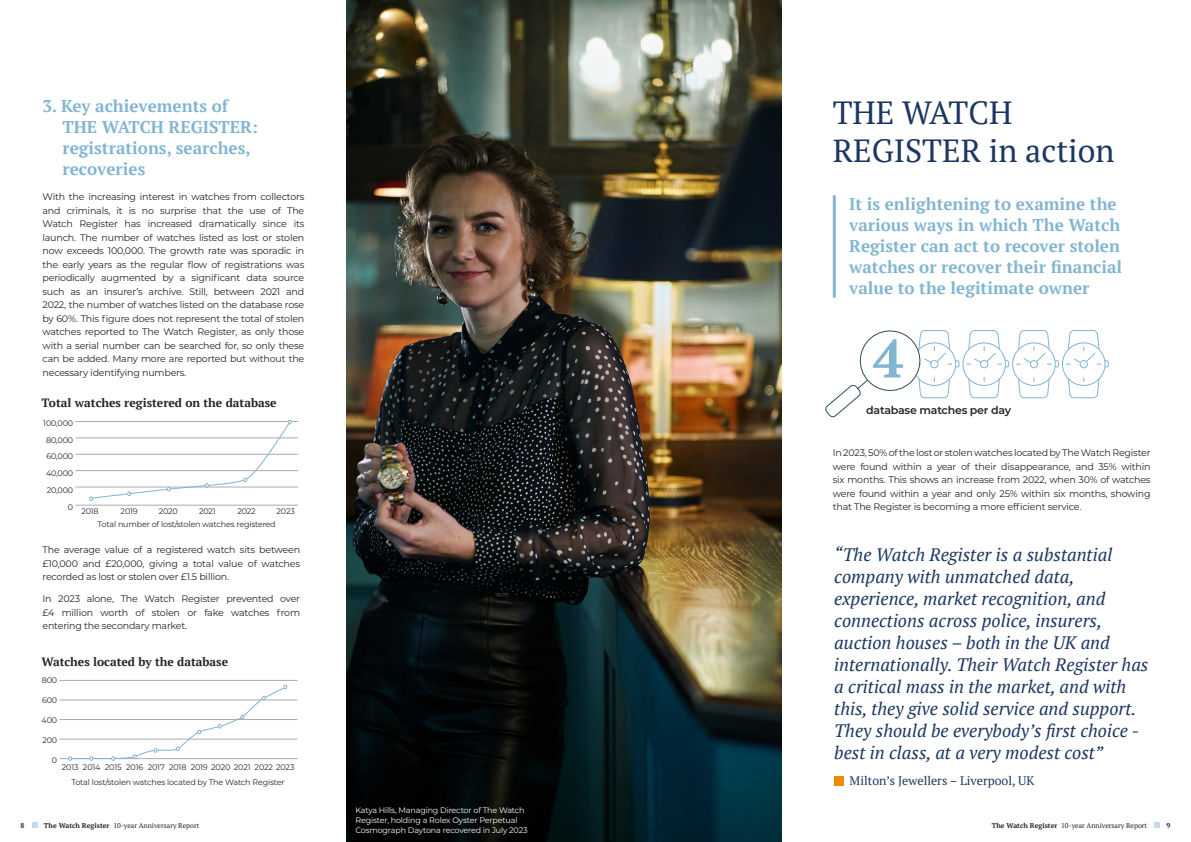
<style>
.page{position:relative;width:1191px;height:842px;background:#fff}
.page>*{position:absolute;margin:0;border:0;box-sizing:border-box;transform-origin:0 0}
.t1{font:700 53.9px "PT Serif";color:#82b5d1}
.t2{font:32px/38.4px "PT Serif";color:#1b3761}
.t3{font:italic 18px/22px "PT Serif";color:#1b3761}
.t4{font:700 17px/21px "PT Serif";color:#82b5d1}
.t5{font:12.3px "PT Serif";color:#1b3761}
.t6{font:700 12px "PT Serif";color:#21252a}
.t7{font:600 11px "Montserrat";letter-spacing:-.02em;color:#21252a}
.t8{font:9.5px/13.5px "Montserrat";letter-spacing:-.02em;color:#21252a;text-align:justify}
.t9{font:8px/16.5px "Montserrat";letter-spacing:-.02em;color:#21252a}
.t10{font:8px/10px "Montserrat";letter-spacing:-.02em;color:#fff}
.t11{font:7px "PT Serif";color:#21252a}
.t12{font:700 7px "PT Serif";color:#21252a}
.s1{font-weight:700}
</style>
<div class="page">
<img style="left:347px;top:0;width:434px;height:842px">
<hr style="left:832px;top:195px;width:3px;height:103px;background:#82b5d1">
<svg style="left:825px;top:330px;width:284px;height:88px"></svg>
<div style="left:834px;top:776px;width:9px;height:9px;background:#f18a00"></div>
<svg style="left:32px;top:823px;width:5px;height:5px"></svg>
<svg style="left:1154px;top:823px;width:6px;height:5px"></svg>
<hr style="left:59px;top:739px;width:238px;height:1px;background:#acaaad">
<hr style="left:59px;top:719px;width:238px;height:1px;background:#acaaad">
<hr style="left:59px;top:700px;width:238px;height:1px;background:#acaaad">
<hr style="left:59px;top:680px;width:238px;height:1px;background:#acaaad">
<hr style="left:59px;top:758px;width:238px;height:1px;background:#acaaad">
<svg style="left:68px;top:685px;width:219px;height:76px"></svg>
<hr style="left:75px;top:487px;width:223px;height:1px;background:#acaaad">
<hr style="left:75px;top:470px;width:223px;height:1px;background:#acaaad">
<hr style="left:75px;top:454px;width:223px;height:1px;background:#acaaad">
<hr style="left:75px;top:505px;width:223px;height:1px;background:#acaaad">
<hr style="left:75px;top:438px;width:223px;height:1px;background:#acaaad">
<hr style="left:75px;top:421px;width:223px;height:1px;background:#acaaad">
<svg style="left:88px;top:420px;width:204px;height:81px"></svg>
<h3 class="t4" style="left:63px;top:96px;width:197px;text-indent:-20px">3. Key achievements of<br>THE WATCH REGISTER: registrations, searches, recoveries</h3>
<p class="t8" style="left:43px;top:190px;width:263px">With the increasing interest in watches from collectors and criminals, it is no surprise that the use of The Watch Register has increased dramatically since its launch. The number of watches listed as lost or stolen now exceeds 100,000. The growth rate was sporadic in the early years as the regular flow of registrations was periodically augmented by a significant data source such as an insurer’s archive. Still, between 2021 and 2022, the number of watches listed on the database rose by 60%. This figure does not represent the total of stolen watches reported to The Watch Register, as only those with a serial number can be searched for, so only these can be added. Many more are reported but without the necessary identifying numbers.</p>
<p class="t6" style="left:42px;top:395px;width:236px">Total watches registered on the database</p>
<p class="t9" style="left:43px;top:415px;width:31px">100,000</p>
<p class="t9" style="left:46px;top:431px;width:29px">80,000</p>
<p class="t9" style="left:46px;top:448px;width:29px;text-align:justify">60,000<br>40,000<br>20,000</p>
<p class="t9" style="left:68px;top:498px;width:7px">0</p>
<p class="t9" style="left:81px;top:503px;width:19px">2018</p>
<p class="t9" style="left:121px;top:503px;width:19px">2019</p>
<p class="t9" style="left:159px;top:503px;width:21px">2020</p>
<p class="t9" style="left:199px;top:503px;width:18px">2021</p>
<p class="t9" style="left:98px;top:505px;width:180px;line-height:13px;text-indent:140px">2022<br>Total number of lost/stolen watches registered</p>
<p class="t9" style="left:276px;top:503px;width:20px">2023</p>
<p class="t8" style="left:43px;top:543px;width:259px">The average value of a registered watch sits between £10,000 and £20,000, giving a total value of watches recorded as lost or stolen over £1.5 billion.</p>
<p class="t8" style="left:43px;top:592px;width:259px">In 2023 alone, The Watch Register prevented over £4 million worth of stolen or fake watches from entering the secondary market.</p>
<p class="t6" style="left:41px;top:654px;width:188px">Watches located by the database</p>
<p class="t9" style="left:42px;top:672px;width:17px">800</p>
<p class="t9" style="left:42px;top:692px;width:17px">600</p>
<p class="t9" style="left:42px;top:712px;width:17px">400</p>
<p class="t9" style="left:42px;top:731px;width:16px">200</p>
<p class="t9" style="left:71px;top:759px;width:215px;line-height:14.8px;text-indent:-10px">2013 2014 2015 2016 2017<br>Total lost/stolen watches located by The Watch Register</p>
<p class="t9" style="left:52px;top:751px;width:7px">0</p>
<p class="t9" style="left:169px;top:758px;width:127px">2018 2019 2020 2021 2022 2023</p>
<h2 class="t2" style="left:832px;top:93px;width:283px">THE WATCH<br>REGISTER in action</h2>
<h3 class="t4" style="left:849px;top:193px;width:275px">It is enlightening to examine the various ways in which The Watch<br>Register can act to recover stolen watches or recover their financial value to the legitimate owner</h3>
<h1 class="t1" style="left:873px;top:323px;width:32px">4</h1>
<p class="t7" style="left:866px;top:402px;width:146px">database matches per day</p>
<p class="t8" style="left:832px;top:446px;width:319px">In 2023, 50% of the lost or stolen watches located by The Watch Register were found within a year of their disappearance, and 35% within six months. This shows an increase from 2022, when 30% of watches were found within a year and only 25% within six months, showing that The Register is becoming a more efficient service.</p>
<p class="t3" style="left:834px;top:544px;width:316px">“The Watch Register is a substantial company with unmatched data, experience, market recognition, and connections across police, insurers, auction houses – both in the UK and internationally. Their Watch Register has a critical mass in the market, and with this, they give solid service and support.<br>They should be everybody’s first choice - best in class, at a very modest cost”</p>
<p class="t5" style="left:849px;top:773px;width:186px">Milton’s Jewellers – Liverpool, UK</p>
<p class="t10" style="left:355px;top:805px;width:174px">Katya Hills, Managing Director of The Watch<br>Register, holding a Rolex Oyster Perpetual<br>Cosmograph Daytona recovered in July 2023</p>
<p class="t12" style="left:20px;top:821px;width:5px">8</p>
<p class="t11" style="left:44px;top:821px;width:157px"><span class="s1">The Watch Register</span> 10-year Anniversary Report</p>
<p class="t11" style="left:991px;top:821px;width:157px"><span class="s1">The Watch Register</span> 10-year Anniversary Report</p>
<p class="t12" style="left:1166px;top:821px;width:5px">9</p>
</div>
